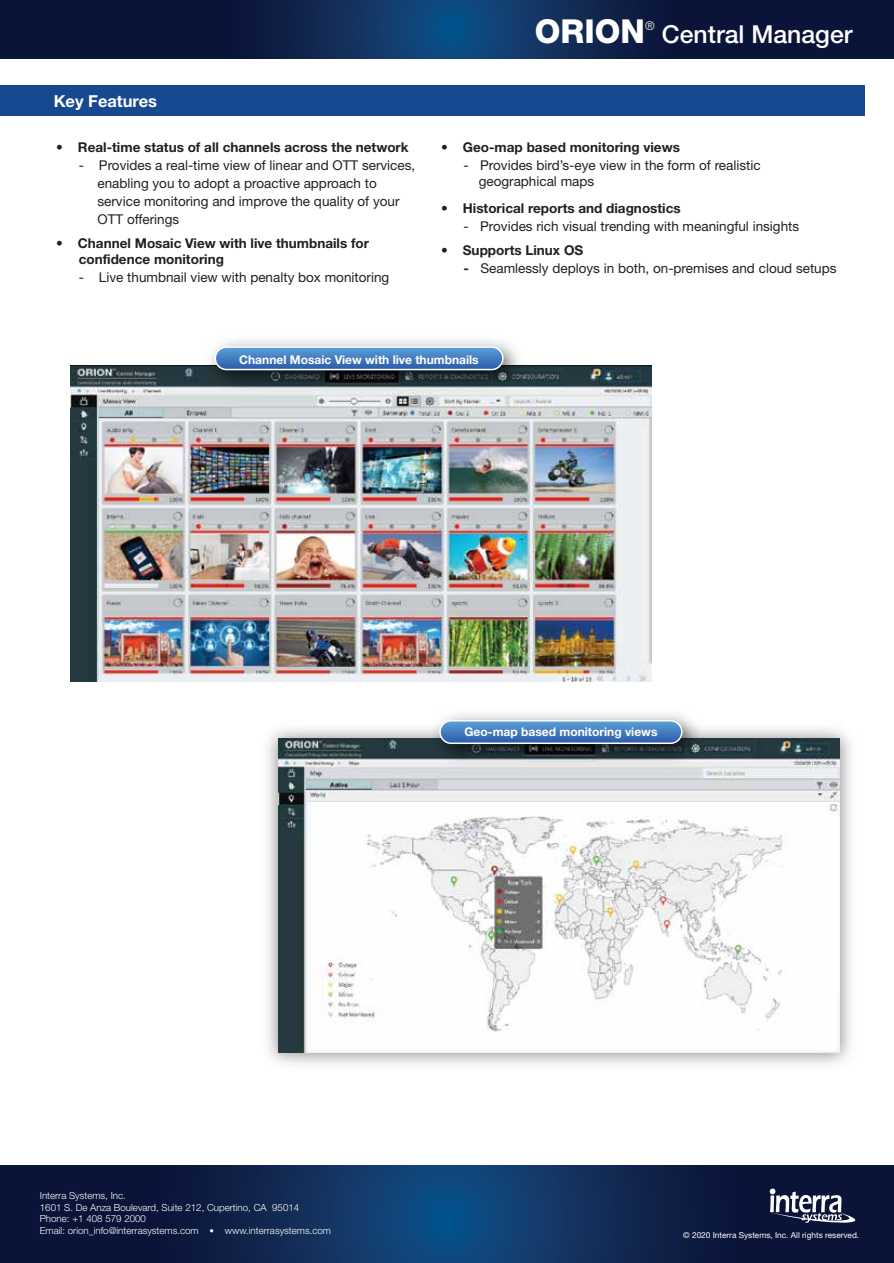
<style>
.page{position:relative;width:894px;height:1263px;background:#fff}
.page>*{position:absolute;margin:0;border:0;box-sizing:border-box;transform-origin:0 0}
.t1{font:500 24.75px "Helvetica Neue";color:#fff}
.t2{font:700 16.5px "Helvetica Neue";color:#fff}
.t3{font:13.5px/18px "Helvetica Neue";color:#231f20}
.t4{font:700 13.5px/16.2px "Helvetica Neue";color:#231f20}
.t5{font:700 12px "Helvetica Neue";color:#fff}
.t6{font:300 12px "Helvetica Neue";color:#fff}
.t7{font:300 9.75px/11.7px "Helvetica Neue";color:#fff}
.t8{font:8.25px "Helvetica Neue";color:#fff}
.s1{font-weight:400}
.s2{font-weight:800;font-size:33px}
.s3{font-weight:700}
.s4{font-weight:400;font-size:9px}
</style>
<div class="page">
<img style="left:267px;top:728px;width:584px;height:336px">
<img style="left:278px;top:739px;width:561px;height:313px">
<svg style="left:0;top:1165px;width:893px;height:98px;background:#0d2650"></svg>
<svg style="left:769px;top:1188px;width:90px;height:35px"></svg>
<svg style="left:0;top:0;width:893px;height:58px;background:#0c214a"></svg>
<img style="left:71px;top:366px;width:580px;height:315px">
<img style="left:422px;top:713px;width:288px;height:59px">
<svg style="left:440px;top:721px;width:241px;height:22px;background:#447dbf"></svg>
<div style="left:439px;top:720px;width:243px;height:24px;border:2px solid #fff;border-radius:11px"></div>
<div style="left:0;top:85px;width:864px;height:30px;background:#164990"></div>
<img style="left:197px;top:340px;width:334px;height:58px">
<svg style="left:215px;top:347px;width:287px;height:22px;background:#457ec0"></svg>
<div style="left:214px;top:346px;width:289px;height:24px;border:2px solid #fff;border-radius:11px"></div>
<p class="t2" style="left:54px;top:91px;width:105px">Key Features</p>
<p class="t4" style="left:56px;top:139px;width:354px"><span class="s1">•</span> Real-time status of all channels across the network</p>
<p class="t3" style="left:97px;top:156px;width:319px;text-indent:-19px">- Provides a real-time view of linear and OTT services, enabling you to adopt a proactive approach to service monitoring and improve the quality of your OTT offerings</p>
<p class="t4" style="left:79px;top:235px;width:292px;text-indent:-23px"><span class="s1">•</span> Channel Mosaic View with live thumbnails for confidence monitoring</p>
<p class="t3" style="left:79px;top:268px;width:312px">- Live thumbnail view with penalty box monitoring</p>
<h1 class="t1" style="left:534px;top:20px;width:319px"><span class="s2">ORION</span> Central Manager</h1>
<p class="t6" style="left:645px;top:18px;width:11px">®</p>
<p class="t4" style="left:441px;top:139px;width:240px"><span class="s1">•</span> Geo-map based monitoring views</p>
<p class="t3" style="left:478px;top:157px;width:283px;line-height:16.2px;text-indent:-15px">- Provides bird’s-eye view in the form of realistic geographical maps</p>
<p class="t4" style="left:441px;top:200px;width:241px"><span class="s1">•</span> Historical reports and diagnostics</p>
<p class="t3" style="left:463px;top:217px;width:337px">- Provides rich visual trending with meaningful insights</p>
<p class="t4" style="left:441px;top:242px;width:144px"><span class="s1">•</span> Supports Linux OS</p>
<p class="t3" style="left:463px;top:259px;width:374px"><span class="s3">-</span> Seamlessly deploys in both, on-premises and cloud setups</p>
<p class="t5" style="left:239px;top:352px;width:241px">Channel Mosaic View with live thumbnails</p>
<p class="t5" style="left:464px;top:724px;width:194px">Geo-map based monitoring views</p>
<p class="t7" style="left:40px;top:1189px;width:292px">Interra Systems, Inc.<br>1601 S. De Anza Boulevard, Suite 212, Cupertino, CA 95014<br>Phone: +1 408 579 2000<br>Email: orion_info@interrasystems.com <span class="s4">•</span> www.interrasystems.com</p>
<p class="t8" style="left:683px;top:1229px;width:177px">© 2020 Interra Systems, Inc. All rights reserved.</p>
</div>
